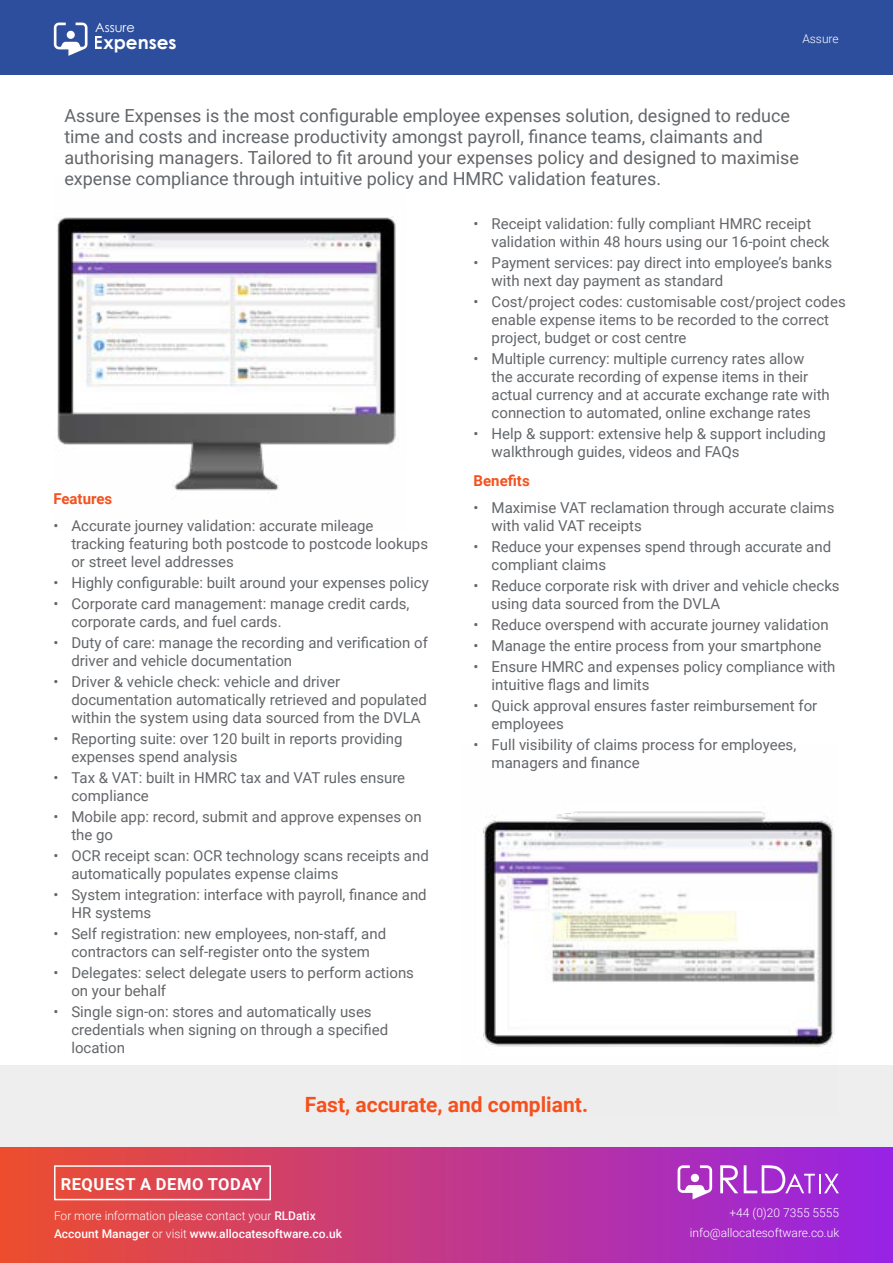
<style>
.page{position:relative;width:893px;height:1263px;background:#fff}
.page>*{position:absolute;margin:0;border:0;box-sizing:border-box;transform-origin:0 0}
.t1{font:700 21px "Roboto";color:#f4511e}
.t2{font:700 18.45px "Century Gothic";color:#fff}
.t3{font:18px/21px "Roboto";color:#63666a}
.t4{font:700 16.5px "Roboto";letter-spacing:.035em;color:#fff}
.t5{font:15px/18px "Roboto";color:#63666a}
.t6{font:700 15px "Roboto";color:#f4511e}
.t7{font:12.9px "Century Gothic";color:#fff}
.t8{font:500 12px/17.5px "Roboto";color:#fff}
.t9{font:300 12px/20.4px "Roboto";color:#fff;text-align:right}
.s1{font-weight:300}
</style>
<div class="page">
<div style="left:0;top:1146px;width:893px;height:117px;background:linear-gradient(to right,#ed4e2e,#9723e6)"></div>
<div style="left:0;top:0;width:893px;height:75px;background:#2d4e9c"></div>
<div style="left:54px;top:1165px;width:217px;height:35px;border:2px solid #fff"></div>
<svg style="left:678px;top:1165px;width:34px;height:34px"></svg>
<div style="left:691px;top:1174px;width:8px;height:8px;background:#fff;border-radius:50%"></div>
<svg style="left:720px;top:1165px;width:18px;height:28px"></svg>
<svg style="left:744px;top:1165px;width:95px;height:28px"></svg>
<svg style="left:54px;top:23px;width:34px;height:33px"></svg>
<div style="left:67px;top:31px;width:8px;height:8px;background:#fff;border-radius:50%"></div>
<div style="left:0;top:1065px;width:893px;height:81px;background:#efeeee"></div>
<img style="left:483px;top:811px;width:351px;height:236px">
<img style="left:57px;top:217px;width:339px;height:274px">
<p class="t7" style="left:95px;top:18px;width:41px">Assure</p>
<p class="t2" style="left:94px;top:29px;width:84px">Expenses</p>
<p class="t9" style="left:802px;top:28px;width:38px">Assure</p>
<p class="t3" style="left:64px;top:105px;width:736px">Assure Expenses is the most configurable employee expenses solution, designed to reduce time and costs and increase productivity amongst payroll, finance teams, claimants and authorising managers. Tailored to fit around your expenses policy and designed to maximise expense compliance through intuitive policy and HMRC validation features.</p>
<p class="t6" style="left:53px;top:488px;width:60px">Features</p>
<p class="t5" style="left:71px;top:516px;width:358px;text-indent:-18px">• Accurate journey validation: accurate mileage tracking featuring both postcode to postcode lookups or street level addresses</p>
<p class="t5" style="left:53px;top:573px;width:377px">• Highly configurable: built around your expenses policy</p>
<p class="t5" style="left:71px;top:594px;width:340px;text-indent:-18px">• Corporate card management: manage credit cards, corporate cards, and fuel cards.</p>
<p class="t5" style="left:71px;top:633px;width:358px;text-indent:-18px">• Duty of care: manage the recording and verification of driver and vehicle documentation</p>
<p class="t5" style="left:71px;top:672px;width:357px;text-indent:-18px">• Driver &amp; vehicle check: vehicle and driver documentation automatically retrieved and populated within the system using data sourced from the DVLA</p>
<p class="t5" style="left:71px;top:729px;width:333px;text-indent:-18px">• Reporting suite: over 120 built in reports providing expenses spend analysis</p>
<p class="t5" style="left:71px;top:768px;width:335px;text-indent:-18px">• Tax &amp; VAT: built in HMRC tax and VAT rules ensure compliance</p>
<p class="t5" style="left:71px;top:807px;width:352px;text-indent:-18px">• Mobile app: record, submit and approve expenses on the go</p>
<p class="t5" style="left:71px;top:846px;width:359px;text-indent:-18px">• OCR receipt scan: OCR technology scans receipts and automatically populates expense claims</p>
<p class="t5" style="left:71px;top:885px;width:357px;text-indent:-18px">• System integration: interface with payroll, finance and<br>HR systems</p>
<p class="t5" style="left:53px;top:924px;width:334px;text-align:center">• Self registration: new employees, non-staff, and contractors can self-register onto the system</p>
<p class="t5" style="left:71px;top:963px;width:344px;text-indent:-18px">• Delegates: select delegate users to perform actions on your behalf</p>
<p class="t5" style="left:71px;top:1002px;width:318px;text-indent:-18px">• Single sign-on: stores and automatically uses credentials when signing on through a specified location</p>
<p class="t5" style="left:492px;top:214px;width:339px;text-indent:-18px">• Receipt validation: fully compliant HMRC receipt validation within 48 hours using our 16-point check</p>
<p class="t5" style="left:492px;top:253px;width:342px;text-indent:-18px">• Payment services: pay direct into employee’s banks with next day payment as standard</p>
<p class="t5" style="left:492px;top:292px;width:356px;text-indent:-18px">• Cost/project codes: customisable cost/project codes enable expense items to be recorded to the correct project, budget or cost centre</p>
<p class="t5" style="left:492px;top:349px;width:340px;text-indent:-18px">• Multiple currency: multiple currency rates allow<br>the accurate recording of expense items in their actual currency and at accurate exchange rate with connection to automated, online exchange rates</p>
<p class="t5" style="left:492px;top:424px;width:336px;text-indent:-18px">• Help &amp; support: extensive help &amp; support including walkthrough guides, videos and FAQs</p>
<p class="t6" style="left:474px;top:470px;width:58px">Benefits</p>
<p class="t5" style="left:492px;top:498px;width:344px;text-indent:-18px">• Maximise VAT reclamation through accurate claims with valid VAT receipts</p>
<p class="t5" style="left:492px;top:537px;width:341px;text-indent:-18px">• Reduce your expenses spend through accurate and compliant claims</p>
<p class="t5" style="left:492px;top:576px;width:350px;text-indent:-18px">• Reduce corporate risk with driver and vehicle checks using data sourced from the DVLA</p>
<p class="t5" style="left:474px;top:615px;width:357px">• Reduce overspend with accurate journey validation</p>
<p class="t5" style="left:474px;top:636px;width:349px">• Manage the entire process from your smartphone</p>
<p class="t5" style="left:492px;top:657px;width:345px;text-indent:-18px">• Ensure HMRC and expenses policy compliance with intuitive flags and limits</p>
<p class="t5" style="left:492px;top:696px;width:327px;text-indent:-18px">• Quick approval ensures faster reimbursement for employees</p>
<p class="t5" style="left:492px;top:735px;width:306px;text-indent:-18px">• Full visibility of claims process for employees, managers and finance</p>
<h1 class="t1" style="left:305px;top:1090px;width:285px">Fast, accurate, and compliant.</h1>
<p class="t4" style="left:61px;top:1173px;width:203px">REQUEST A DEMO TODAY</p>
<p class="t8" style="left:54px;top:1207px;width:289px"><span class="s1">For more information please contact your</span> RLDatix<br>Account Manager <span class="s1">or visit</span> www.allocatesoftware.co.uk</p>
<p class="t9" style="left:690px;top:1202px;width:151px">+44 (0)20 7355 5555 info@allocatesoftware.co.uk</p>
</div>
